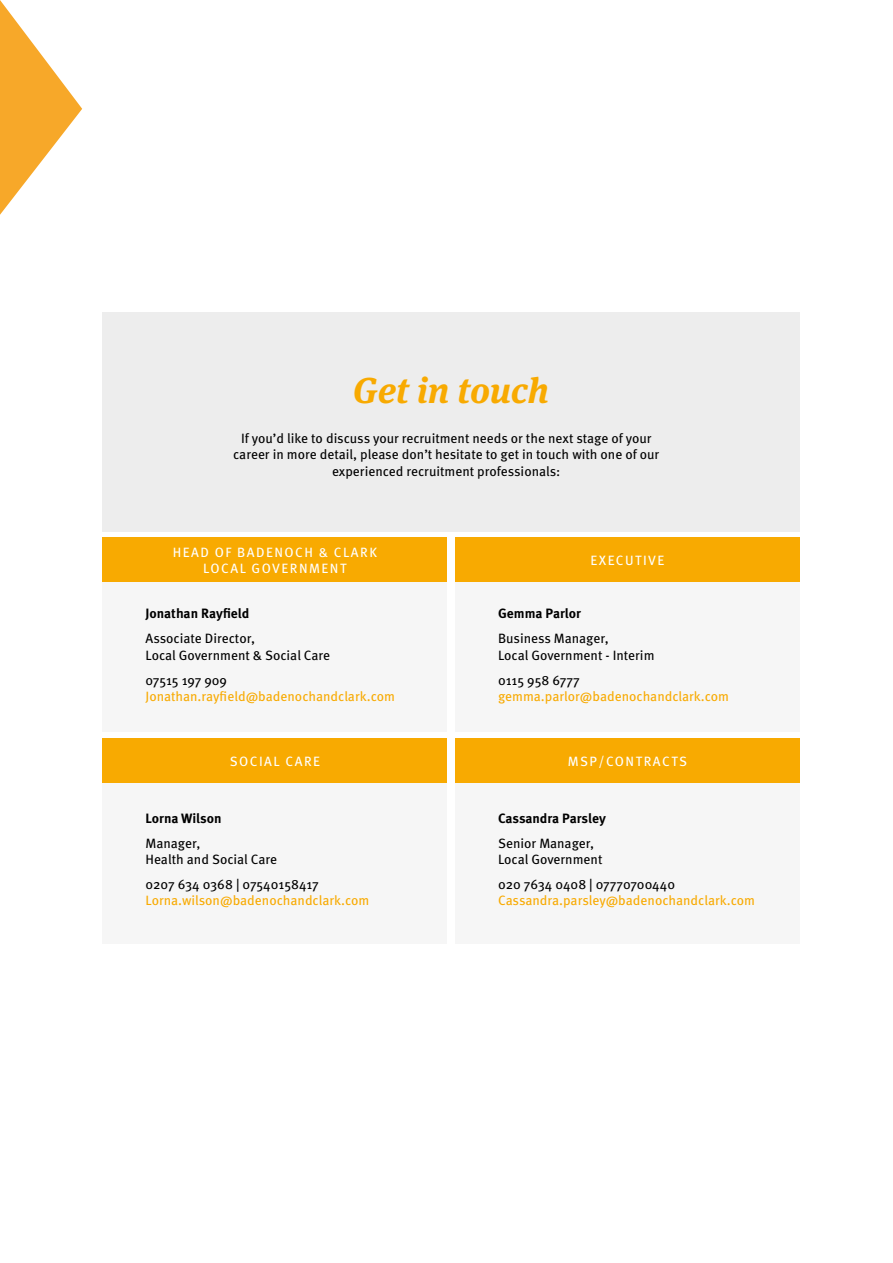
<style>
.page{position:relative;width:893px;height:1263px;background:#fff}
.page>*{position:absolute;margin:0;border:0;box-sizing:border-box;transform-origin:0 0}
.t1{font:italic 700 36px "Meta Serif Pro";color:#f8aa01}
.t2{font:13.5px/16.2px "Meta Pro";color:#000}
.t3{font:13.5px "Meta Pro";color:#f8aa01}
.t4{font:13.5px/16.2px "Meta Pro";letter-spacing:.11em;color:#fff;text-align:center}
.t5{font:700 13.5px "Meta Pro";color:#000}
</style>
<div class="page">
<div style="left:102px;top:312px;width:697px;height:219px;background:#ededed"></div>
<div style="left:102px;top:565px;width:344px;height:166px;background:#f6f6f6"></div>
<div style="left:102px;top:761px;width:344px;height:182px;background:#f6f6f6"></div>
<div style="left:455px;top:565px;width:344px;height:166px;background:#f6f6f6"></div>
<div style="left:455px;top:761px;width:344px;height:182px;background:#f6f6f6"></div>
<svg style="left:0;top:0;width:82px;height:215px"></svg>
<div style="left:102px;top:538px;width:344px;height:44px;background:#f8aa01"></div>
<div style="left:455px;top:538px;width:344px;height:44px;background:#f8aa01"></div>
<div style="left:455px;top:739px;width:344px;height:44px;background:#f8aa01"></div>
<div style="left:102px;top:739px;width:344px;height:44px;background:#f8aa01"></div>
<h1 class="t1" style="left:353px;top:361px;width:197px">Get in touch</h1>
<p class="t2" style="left:233px;top:429px;width:427px;text-align:center">If you’d like to discuss your recruitment needs or the next stage of your career in more detail, please don’t hesitate to get in touch with one of our experienced recruitment professionals:</p>
<p class="t4" style="left:173px;top:543px;width:206px">HEAD OF BADENOCH &amp; CLARK<br>LOCAL GOVERNMENT</p>
<p class="t4" style="left:590px;top:551px;width:76px">EXECUTIVE</p>
<p class="t5" style="left:146px;top:603px;width:105px">Jonathan Rayfield</p>
<p class="t2" style="left:146px;top:630px;width:186px">Associate Director,<br>Local Government &amp; Social Care</p>
<p class="t2" style="left:146px;top:671px;width:83px">07515 197 909</p>
<p class="t3" style="left:146px;top:686px;width:251px">Jonathan.rayfield@badenochandclark.com</p>
<p class="t5" style="left:498px;top:603px;width:84px">Gemma Parlor</p>
<p class="t2" style="left:498px;top:630px;width:158px">Business Manager,<br>Local Government - Interim</p>
<p class="t2" style="left:498px;top:671px;width:83px">0115 958 6777</p>
<p class="t3" style="left:498px;top:686px;width:233px">gemma.parlor@badenochandclark.com</p>
<p class="t4" style="left:230px;top:752px;width:92px">SOCIAL CARE</p>
<p class="t4" style="left:568px;top:752px;width:121px">MSP/CONTRACTS</p>
<p class="t5" style="left:146px;top:807px;width:78px">Lorna Wilson</p>
<p class="t2" style="left:146px;top:834px;width:133px">Manager,<br>Health and Social Care</p>
<p class="t2" style="left:146px;top:875px;width:175px">0207 634 0368 | 07540158417</p>
<p class="t3" style="left:146px;top:890px;width:225px">Lorna.wilson@badenochandclark.com</p>
<p class="t5" style="left:498px;top:807px;width:109px">Cassandra Parsley</p>
<p class="t2" style="left:498px;top:834px;width:106px">Senior Manager,<br>Local Government</p>
<p class="t2" style="left:498px;top:875px;width:178px">020 7634 0408 | 07770700440</p>
<p class="t3" style="left:498px;top:890px;width:258px">Cassandra.parsley@badenochandclark.com</p>
</div>
